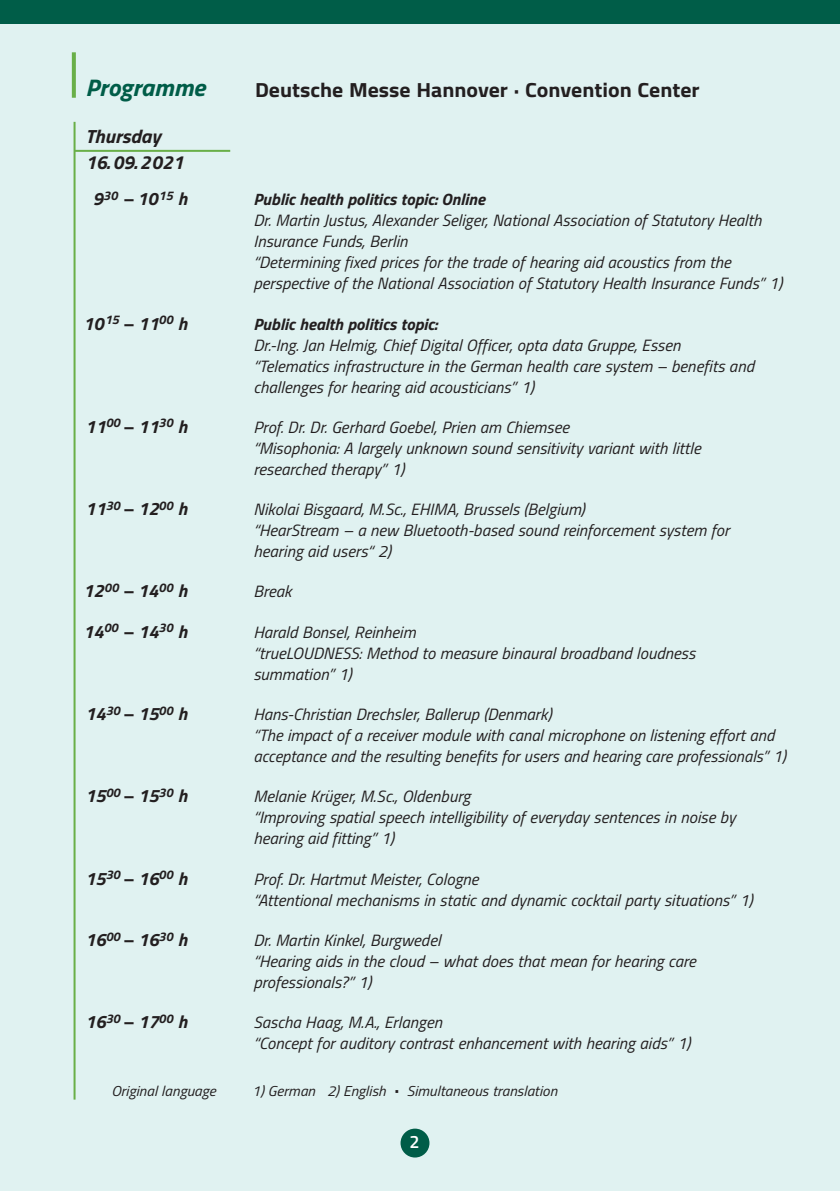
<style>
.page{position:relative;width:840px;height:1191px;background:#fff}
.page>*{position:absolute;margin:0;border:0;box-sizing:border-box;transform-origin:0 0}
.B__Headline_UK_10_2{font:italic 700 24px "Titillium Web";color:#005d48;scale:1.05 1}
.B__Headline_DE_10_2{font:700 20.4px "Titillium Web";color:#231f20;scale:1.07 1}
.F__Tag_Datum_UK{font:italic 700 19px "Titillium Web";color:#231f20}
.F__Tag_Datum_UK-2{font:italic 700 19px "Titillium Web";color:#231f20;scale:1.05 1}
.C__Programm_Fließ_UK{font:italic 700 18px "Titillium Web";color:#231f20}
.t1{font:600 18px "Titillium Web";color:#fff}
.C__Programm_Fließ_UK-2{font:italic 16.4px/21px "Titillium Web";color:#231f20}
.C__Programm_Fließ_UK-3{font:italic 14.4px "Titillium Web";color:#231f20;scale:1.05 1}
.s1{font-weight:700}
.s2{font-size:10px}
</style>
<div class="page">
<div style="left:0;top:0;width:839px;height:1191px;background:#e0f2f1"></div>
<div style="left:0;top:0;width:839px;height:23px;background:#005d48"></div>
<div style="left:400px;top:1128px;width:29px;height:29px;background:#005d48;border-radius:50%"></div>
<svg style="left:72px;top:52px;width:4px;height:46px"></svg>
<hr style="left:73px;top:122px;width:2px;height:977px;background:#69af48">
<hr style="left:74px;top:150px;width:156px;height:2px;background:#69af48">
<p class="B__Headline_UK_10_2" style="left:85px;top:69px;width:116px">Programme</p>
<p class="F__Tag_Datum_UK-2" style="left:85px;top:122px;width:73px">Thursday</p>
<p class="F__Tag_Datum_UK" style="left:85px;top:148px;width:99px">16. 09. 2021</p>
<p class="C__Programm_Fließ_UK" style="left:93px;top:185px;width:96px">9<sup>30</sup> – 10<sup>15</sup> h</p>
<p class="C__Programm_Fließ_UK-2" style="left:253px;top:188px;width:530px"><span class="s1">Public health politics topic: Online<br></span>Dr. Martin Justus, Alexander Seliger, National Association of Statutory Health Insurance Funds, Berlin<br>“Determining fixed prices for the trade of hearing aid acoustics from the perspective of the National Association of Statutory Health Insurance Funds” 1)</p>
<p class="C__Programm_Fließ_UK" style="left:83px;top:309px;width:106px">10<sup>15</sup> – 11<sup>00</sup> h</p>
<p class="C__Programm_Fließ_UK-2" style="left:253px;top:312px;width:502px"><span class="s1">Public health politics topic:<br></span>Dr.-Ing. Jan Helmig, Chief Digital Officer, opta data Gruppe, Essen “Telematics infrastructure in the German health care system – benefits and challenges for hearing aid acousticians” 1)</p>
<p class="C__Programm_Fließ_UK" style="left:85px;top:412px;width:104px">11<sup>00</sup> – 11<sup>30</sup> h</p>
<p class="C__Programm_Fließ_UK-2" style="left:253px;top:416px;width:448px">Prof. Dr. Dr. Gerhard Goebel, Prien am Chiemsee<br>“Misophonia: A largely unknown sound sensitivity variant with little researched therapy” 1)</p>
<p class="C__Programm_Fließ_UK" style="left:85px;top:495px;width:104px">11<sup>30</sup> – 12<sup>00</sup> h</p>
<p class="C__Programm_Fließ_UK-2" style="left:253px;top:498px;width:477px">Nikolai Bisgaard, M.Sc., EHIMA, Brussels (Belgium)<br>“HearStream – a new Bluetooth-based sound reinforcement system for hearing aid users“ 2)</p>
<p class="C__Programm_Fließ_UK" style="left:83px;top:577px;width:106px">12<sup>00</sup> – 14<sup>00</sup> h</p>
<p class="C__Programm_Fließ_UK-2" style="left:253px;top:580px;width:40px">Break</p>
<p class="C__Programm_Fließ_UK" style="left:83px;top:617px;width:106px">14<sup>00</sup> – 14<sup>30</sup> h</p>
<p class="C__Programm_Fließ_UK-2" style="left:253px;top:620px;width:443px">Harald Bonsel, Reinheim<br>“trueLOUDNESS: Method to measure binaural broadband loudness summation” 1)</p>
<p class="C__Programm_Fließ_UK" style="left:85px;top:699px;width:104px">14<sup>30</sup> – 15<sup>00</sup> h</p>
<p class="C__Programm_Fließ_UK-2" style="left:253px;top:703px;width:533px">Hans-Christian Drechsler, Ballerup (Denmark)<br>“The impact of a receiver module with canal microphone on listening effort and acceptance and the resulting benefits for users and hearing care professionals” 1)</p>
<p class="C__Programm_Fließ_UK" style="left:85px;top:782px;width:104px">15<sup>00</sup> – 15<sup>30</sup> h</p>
<p class="C__Programm_Fließ_UK-2" style="left:253px;top:785px;width:483px">Melanie Krüger, M.Sc., Oldenburg<br>“Improving spatial speech intelligibility of everyday sentences in noise by hearing aid fitting” 1)</p>
<p class="C__Programm_Fließ_UK" style="left:85px;top:864px;width:104px">15<sup>30</sup> – 16<sup>00</sup> h</p>
<p class="C__Programm_Fließ_UK-2" style="left:253px;top:867px;width:500px">Prof. Dr. Hartmut Meister, Cologne<br>“Attentional mechanisms in static and dynamic cocktail party situations” 1)</p>
<p class="C__Programm_Fließ_UK" style="left:85px;top:925px;width:104px">16<sup>00</sup> – 16<sup>30</sup> h</p>
<p class="C__Programm_Fließ_UK-2" style="left:253px;top:929px;width:443px">Dr. Martin Kinkel, Burgwedel<br>“Hearing aids in the cloud – what does that mean for hearing care professionals?” 1)</p>
<p class="C__Programm_Fließ_UK" style="left:85px;top:1007px;width:104px">16<sup>30</sup> – 17<sup>00</sup> h</p>
<p class="C__Programm_Fließ_UK-2" style="left:253px;top:1011px;width:438px">Sascha Haag, M.A., Erlangen<br>“Concept for auditory contrast enhancement with hearing aids” 1)</p>
<p class="B__Headline_DE_10_2" style="left:255px;top:75px;width:417px">Deutsche Messe Hannover · Convention Center</p>
<p class="C__Programm_Fließ_UK-3" style="left:111px;top:1080px;width:101px">Original language</p>
<p class="C__Programm_Fließ_UK-3" style="left:252px;top:1080px;width:292px">1) German 2) English <span class="s2">•</span> Simultaneous translation</p>
<p class="t1" style="left:409px;top:1128px;width:12px">2</p>
</div>
